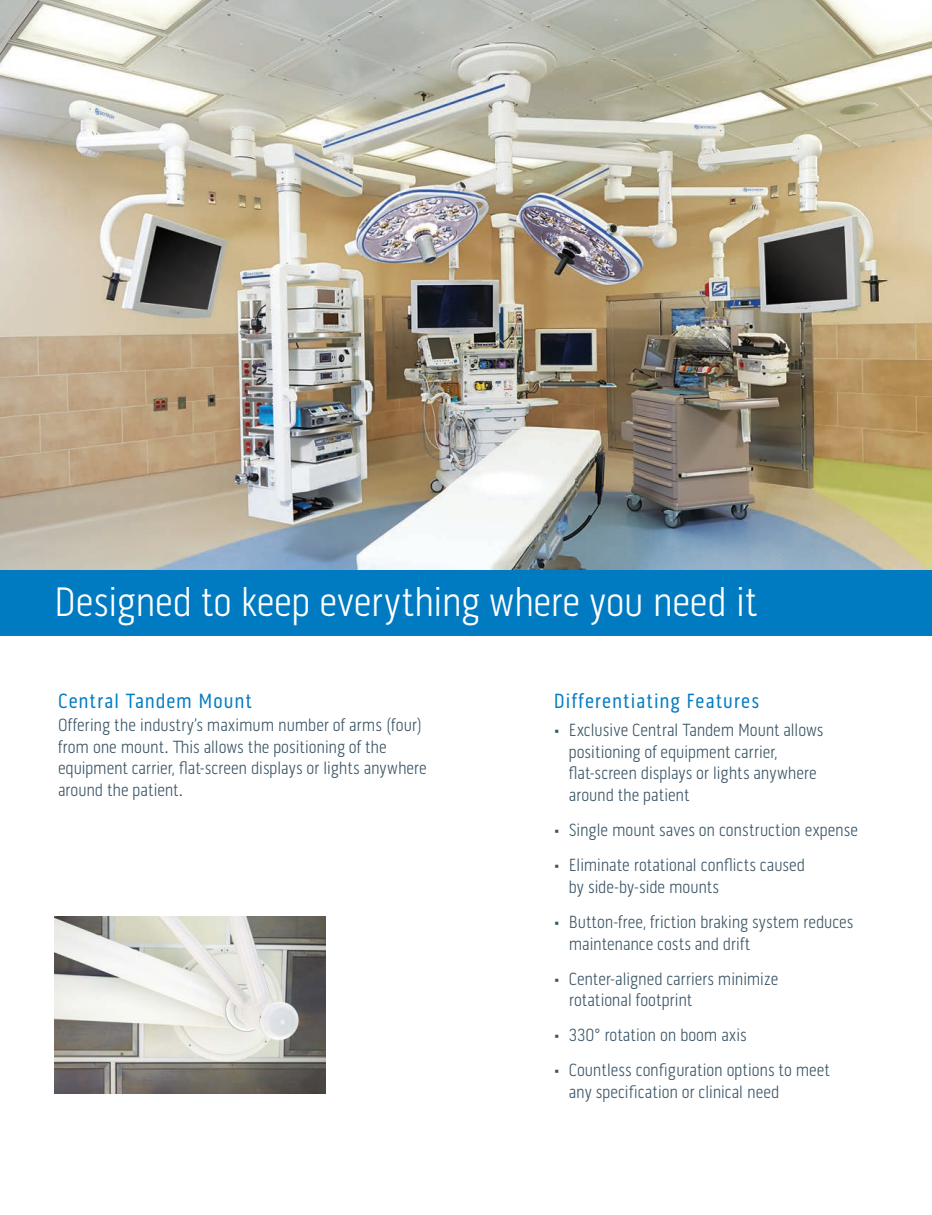
<style>
.page{position:relative;width:932px;height:1215px;background:#fff}
.page>*{position:absolute;margin:0;border:0;box-sizing:border-box;transform-origin:0 0}
.Table_Header{font:300 42px "Pill Gothic 300 mg";letter-spacing:-.005em;color:#fff}
.garamond_premier_pro{font:21px "Pill Gothic 300 mg";letter-spacing:.045em;color:#007bc2}
.Subs{font:300 18px/21.6px "Pill Gothic 300 mg";letter-spacing:-.01em;color:#3b5566}
</style>
<div class="page">
<div style="left:0;top:566px;width:932px;height:70px;background:#007bc2"></div>
<img style="left:54px;top:916px;width:271px;height:177px">
<img style="left:0;top:0;width:931px;height:570px">
<p class="Table_Header" style="left:54px;top:578px;width:704px">Designed to keep everything where you need it</p>
<p class="garamond_premier_pro" style="left:58px;top:689px;width:195px">Central Tandem Mount</p>
<p class="Subs" style="left:58px;top:714px;width:370px">Offering the industry’s maximum number of arms (four) from one mount. This allows the positioning of the equipment carrier, flat-screen displays or lights anywhere around the patient.</p>
<p class="garamond_premier_pro" style="left:554px;top:689px;width:207px">Differentiating Features</p>
<p class="Subs" style="left:568px;top:719px;width:256px;text-indent:-15px">• Exclusive Central Tandem Mount allows positioning of equipment carrier, flat-screen displays or lights anywhere around the patient</p>
<p class="Subs" style="left:554px;top:819px;width:306px">• Single mount saves on construction expense</p>
<p class="Subs" style="left:569px;top:854px;width:238px;text-indent:-15px">• Eliminate rotational conflicts caused by side-by-side mounts</p>
<p class="Subs" style="left:568px;top:911px;width:286px;text-indent:-15px">• Button-free, friction braking system reduces maintenance costs and drift</p>
<p class="Subs" style="left:569px;top:968px;width:211px;text-indent:-15px">• Center-aligned carriers minimize rotational footprint</p>
<p class="Subs" style="left:554px;top:1025px;width:194px">• 330° rotation on boom axis</p>
<p class="Subs" style="left:568px;top:1060px;width:262px;text-indent:-15px">• Countless configuration options to meet any specification or clinical need</p>
</div>
